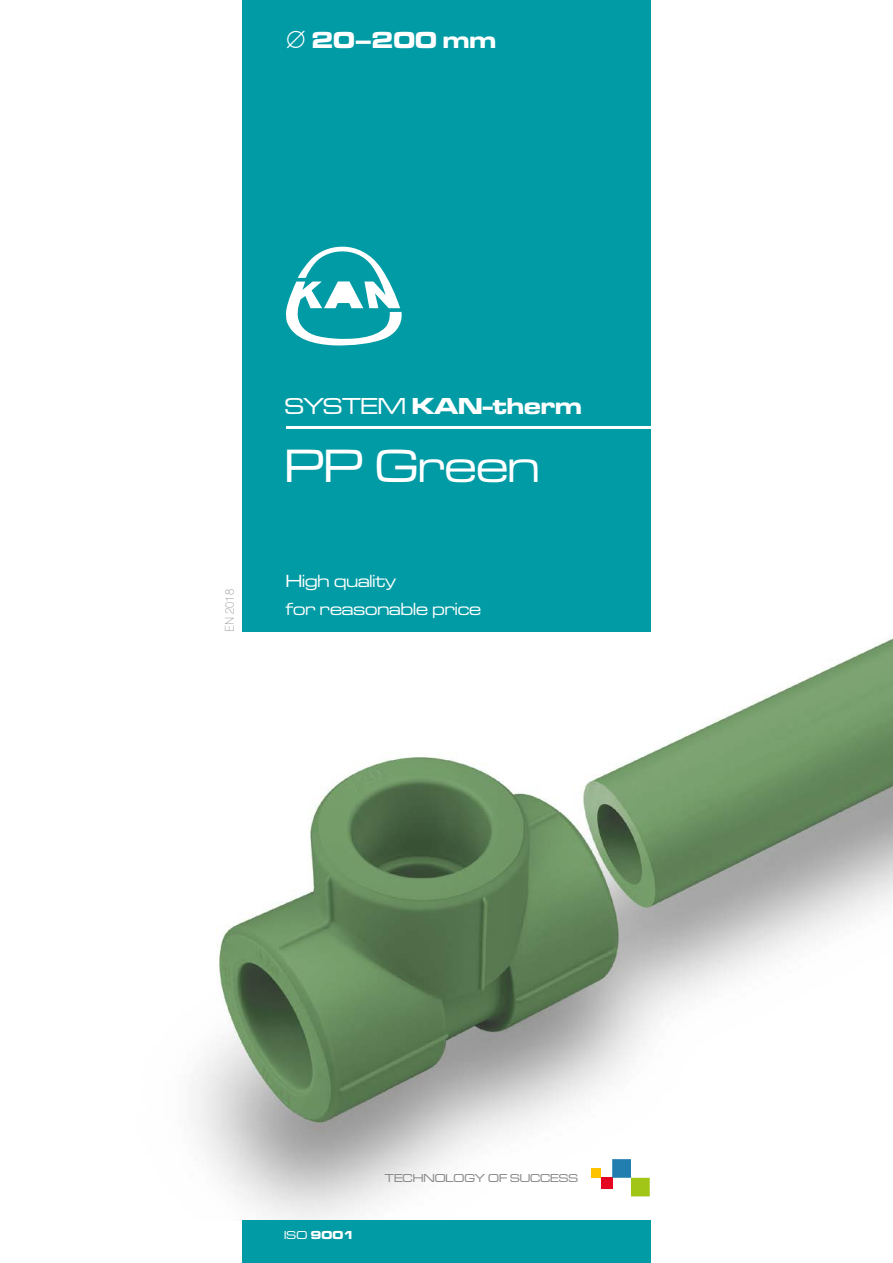
<style>
.page{position:relative;width:893px;height:1263px;background:#fff}
.page>*{position:absolute;margin:0;border:0;box-sizing:border-box;transform-origin:0 0}
.t1{font:48.45px "Microgramma D Med Ext";color:#fff}
.t2{font:24px "Microgramma D Bol Ext";color:#fff}
.t3{font:18.3px/28px "Microgramma D Med Ext";color:#fff}
.t4{font:12px "Microgramma D Med Ext";color:#878787}
.t5{font:12px "Microgramma D Bol Ext";color:#fff}
.t6{font:12px "Swis 721 Th EU";color:#878787}
.s1{font-family:"Swiss 721 Lt AT"}
.s2{font-family:"Microgramma D Med Ext"}
</style>
<div class="page">
<img style="left:196px;top:638px;width:697px;height:582px">
<div style="left:242px;top:0;width:409px;height:631px;background:#009ba4"></div>
<svg style="left:286px;top:246px;width:116px;height:100px"></svg>
<hr style="left:286px;top:426px;width:383px;height:2px;background:#fff">
<div style="left:242px;top:1220px;width:409px;height:43px;background:#009ba4"></div>
<div style="left:601px;top:1178px;width:11px;height:11px;background:#e40521"></div>
<div style="left:592px;top:1168px;width:9px;height:10px;background:#fdc300"></div>
<div style="left:631px;top:1178px;width:19px;height:18px;background:#a2c617"></div>
<div style="left:612px;top:1159px;width:19px;height:19px;background:#227eae"></div>
<h2 class="t2" style="left:286px;top:23px;width:212px"><span class="s1">Ø</span> 20–200 mm</h2>
<p class="t6" style="left:222px;top:632px;width:45px;rotate:-90deg">EN 2018</p>
<h2 class="t2" style="left:285px;top:389px;width:298px"><span class="s2">SYSTEM</span> KAN‑therm</h2>
<h1 class="t1" style="left:285px;top:435px;width:256px">PP Green</h1>
<p class="t3" style="left:286px;top:566px;width:197px">High quality<br>for reasonable price</p>
<p class="t5" style="left:284px;top:1227px;width:71px"><span class="s2">ISO</span> 9001</p>
<p class="t4" style="left:385px;top:1170px;width:195px">TECHNOLOGY OF SUCCESS</p>
</div>
